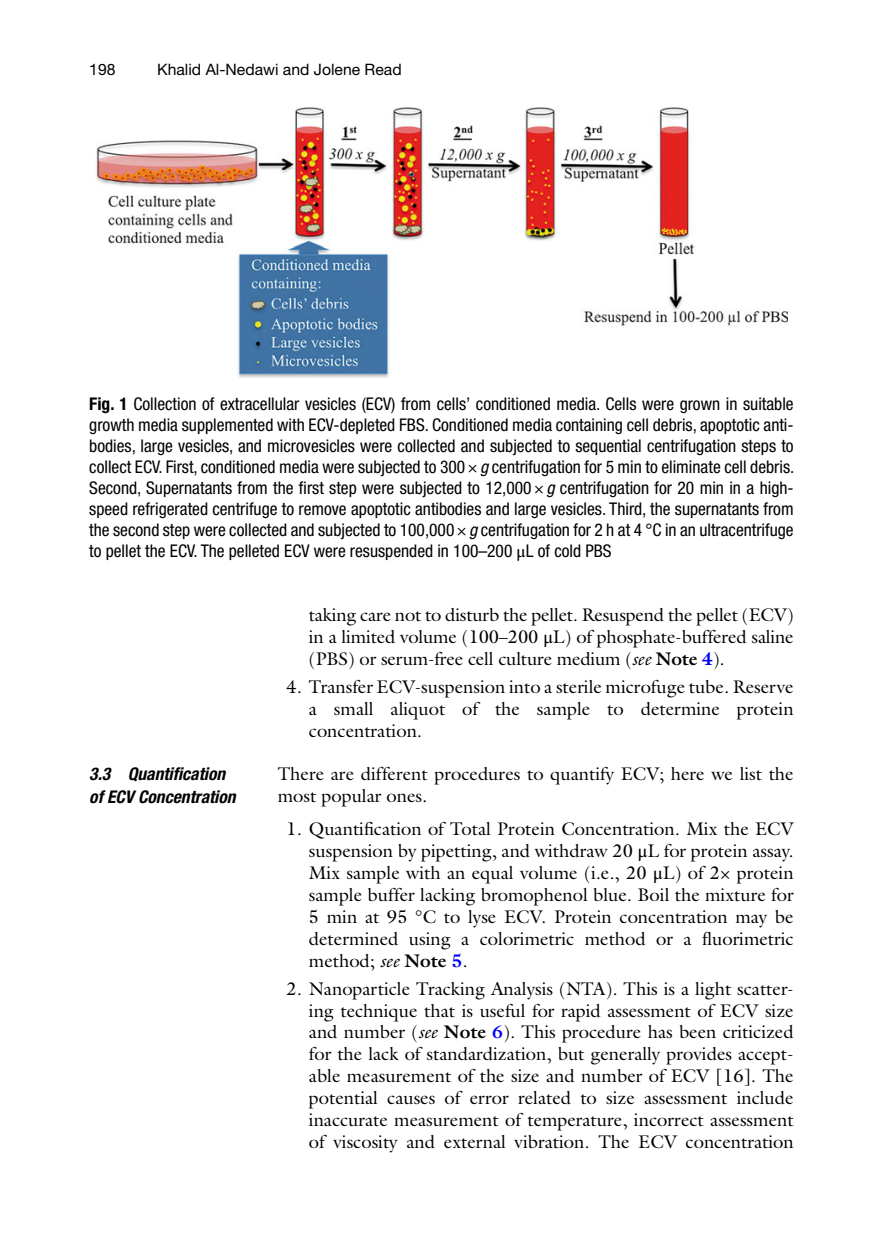
<style>
.page{position:relative;width:883px;height:1260px;background:#fff}
.page>*{position:absolute;margin:0;border:0;box-sizing:border-box;transform-origin:0 0}
.t1{font:18.38px/21.9px "Vysfth Galliard";color:#000;text-align:justify}
.t2{font:condensed 17.5px/21px "Vxxrhf Helvetica Neue";color:#000;text-align:justify}
.t3{font:italic 700 condensed 17.5px/22.8px "Pkcdbq Helvetica Neue";color:#000}
.t4{font:15.75px "Lbhswy Helvetica Neue";color:#000}
.s1{font-family:"Xsygml Helvetica Neue";font-weight:700}
.s2{font-family:"Sqqyqv Helvetica Neue";font-style:italic}
.s3{font-family:"Xbhqlm STIX General";font-stretch:normal}
.s4{font-family:"Xbhqlm STIX General"}
.s5{font-family:"Fnjhgb Galliard";font-style:italic}
.s6{font-family:"Qntbcq Galliard";font-weight:700}
.s7{font-family:"Qntbcq Galliard";font-weight:700;color:#0000fa}
</style>
<div class="page">
<img style="left:95px;top:107px;width:693px;height:271px">
<p class="t4" style="left:89px;top:64px;width:28px">198</p>
<p class="t4" style="left:157px;top:64px;width:246px">Khalid Al-Nedawi and Jolene Read</p>
<p class="t2" style="left:89px;top:395px;width:707px"><span class="s1">Fig. 1</span> Collection of extracellular vesicles (ECV) from cells’ conditioned media. Cells were grown in suitable growth media supplemented with ECV-depleted FBS. Conditioned media containing cell debris, apoptotic anti&shy;bodies, large vesicles, and microvesicles were collected and subjected to sequential centrifugation steps to collect ECV. First, conditioned media were subjected to 300 × <span class="s2">g</span> centrifugation for 5 min to eliminate cell debris.<br>Second, Supernatants from the first step were subjected to 12,000 × <span class="s2">g</span> centrifugation for 20 min in a high&shy;speed refrigerated centrifuge to remove apoptotic antibodies and large vesicles. Third, the supernatants from the second step were collected and subjected to 100,000 × <span class="s2">g</span> centrifugation for 2 h at 4 °C in an ultracentrifuge to pellet the ECV. The pelleted ECV were resuspended in 100–200 <span class="s3">μ</span>L of cold PBS</p>
<p class="t3" style="left:89px;top:764px;width:148px">3.3 Quantification of ECV Concentration</p>
<p class="t1" style="left:309px;top:606px;width:486px">taking care not to disturb the pellet. Resuspend the pellet (ECV) in a limited volume (100–200 <span class="s4">μ</span>L) of phosphate-buffered saline (PBS) or serum-free cell culture medium ( <span class="s5">see</span> <span class="s6">Note</span> <span class="s7">4</span>).</p>
<p class="t1" style="left:309px;top:677px;width:486px;text-indent:-22px">4. Transfer ECV-suspension into a sterile microfuge tube . Reserve a small aliquot of the sample to determine protein concentration.</p>
<p class="t1" style="left:278px;top:765px;width:517px">There are different procedures to quantify ECV ; here we list the most popular ones.</p>
<p class="t1" style="left:309px;top:820px;width:486px;text-indent:-22px">1. Quantification of Total Protein Concentration. Mix the ECV suspension by pipetting, and withdraw 20 <span class="s4">μ</span>L for protein assay.<br>Mix sample with an equal volume (i.e., 20 <span class="s4">μ</span>L) of 2× protein sample buffer lacking bromophenol blue . Boil the mixture for 5 min at 95 °C to lyse ECV. Protein concentration may be determined using a colorimetric method or a fluorimetric method; <span class="s5">see</span> <span class="s6">Note</span> <span class="s7">5</span>.</p>
<p class="t1" style="left:309px;top:979px;width:486px;text-indent:-22px">2. Nanoparticle Tracking Analysis (NTA) . This is a light scatter&shy;ing technique that is useful for rapid assessment of ECV size and number ( <span class="s5">see</span> <span class="s6">Note</span> <span class="s7">6</span>). This procedure has been criticized for the lack of standardization, but generally provides accept&shy;able measurement of the size and number of ECV [16]. The potential causes of error related to size assessment include inaccurate measurement of temperature, incorrect assessment of viscosity and external vibration. The ECV concentration</p>
</div>
